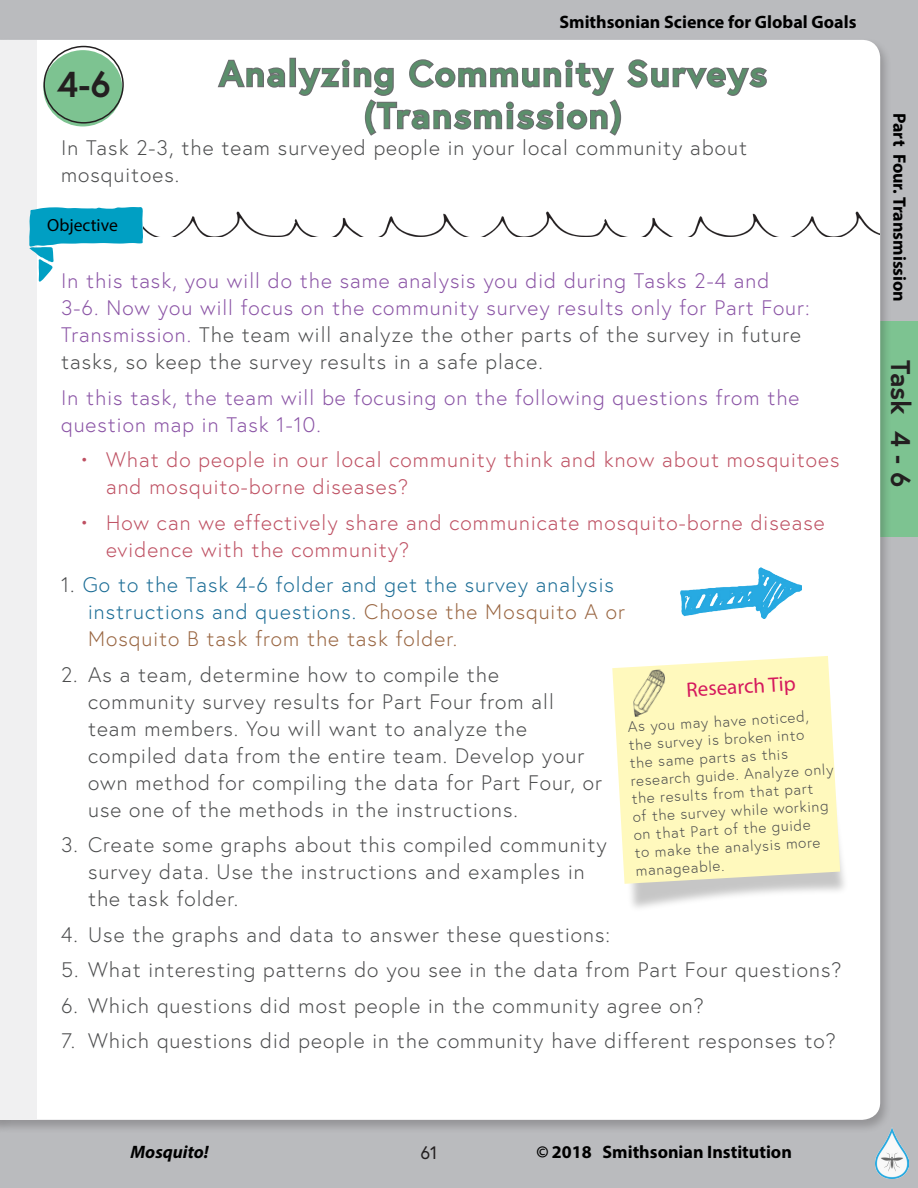
<style>
.page{position:relative;width:918px;height:1188px;background:#babbbe}
.page>*{position:absolute;margin:0;border:0;box-sizing:border-box;transform-origin:0 0}
.t1{font:700 36px/42px "Europa";letter-spacing:.05em;color:#5b8e6b;text-align:center}
.t2{font:700 36px "Europa";color:#231f20}
.t3{font:700 27px "Europa";color:#231f20}
.t4{font:300 21px/27px "Europa";letter-spacing:.05em;color:#4b4c4d}
.t5{font:300 21px/27px "Europa";letter-spacing:.05em;color:#8a53a5}
.t6{font:300 21px/27px "Europa";letter-spacing:.05em;color:#be5062}
.t7{font:300 21px/27px "Europa";letter-spacing:.05em;color:#1a6c95}
.t8{font:21px "Myriad Pro Regular 2";color:#d5195d}
.t9{font:700 18px "Myriad Pro";color:#000}
.t10{font:italic 700 18px "Myriad Pro";color:#000}
.t11{font:18px "Europa";color:#231f20}
.t12{font:17.7px "Myriad Pro Regular 2";color:#000}
.t13{font:300 15px/18px "Europa";color:#4b4c4d}
.s1{color:#4b4c4d}
.s2{color:#996642}
.s3{font-style:italic}
</style>
<div class="page">
<div style="left:871px;top:321px;width:47px;height:216px;background:#7dc391"></div>
<div style="left:0;top:37px;width:892px;height:1097px;background:#231f20;opacity:.25"></div>
<div style="left:36px;top:40px;width:844px;height:1080px;background:#fff"></div>
<div style="left:0;top:40px;width:36px;height:1080px;background:#f0f0f1"></div>
<img style="left:875px;top:1127px;width:34px;height:52px">
<svg style="left:216px;top:59px;width:70px;height:30px;background:#cdcdce"></svg>
<div style="left:289px;top:58px;width:7px;height:29px;border:2px solid #6c6d70"></div>
<svg style="left:296px;top:58px;width:472px;height:80px;background:#e3e3e3"></svg>
<div style="left:43px;top:50px;width:79px;height:76px;background:#7dc391;border-radius:50%"></div>
<div style="left:43px;top:46px;width:81px;height:78px;border:2px solid #231f20;border-radius:50%"></div>
<svg style="left:29px;top:207px;width:114px;height:75px;background:#79ccdf"></svg>
<img style="left:612px;top:727px;width:241px;height:189px">
<svg style="left:612px;top:656px;width:228px;height:228px;background:#fdf8c2"></svg>
<img style="left:143px;top:202px;width:737px;height:35px">
<img style="left:681px;top:568px;width:120px;height:51px">
<img style="left:626px;top:669px;width:48px;height:48px">
<p class="t9" style="left:559px;top:11px;width:299px">Smithsonian Science for Global Goals</p>
<h2 class="t2" style="left:57px;top:59px;width:55px">4-6</h2>
<h2 class="t1" style="left:219px;top:51px;width:549px">Analyzing Community Surveys (Transmission)</h2>
<p class="t4" style="left:61px;top:134px;width:687px">In Task 2-3, the team surveyed people in your local community about mosquitoes.</p>
<h3 class="t12" style="left:47px;top:214px;width:72px">Objective</h3>
<p class="t5" style="left:61px;top:267px;width:750px">In this task, you will do the same analysis you did during Tasks 2-4 and 3-6. Now you will focus on the community survey results only for Part Four:<br>Transmission. <span class="s1">The team will analyze the other parts of the survey in future tasks, so keep the survey results in a safe place.</span></p>
<p class="t5" style="left:61px;top:384px;width:740px">In this task, the team will be focusing on the following questions from the question map in Task 1-10.</p>
<p class="t6" style="left:106px;top:446px;width:735px;text-indent:-27px">• What do people in our local community think and know about mosquitoes and mosquito-borne diseases?</p>
<p class="t6" style="left:106px;top:509px;width:720px;text-indent:-27px">• How can we effectively share and communicate mosquito-borne disease evidence with the community?</p>
<p class="t7" style="left:88px;top:571px;width:538px;text-indent:-27px"><span class="s1">1.</span> Go to the Task 4-6 folder and get the survey analysis instructions and questions. <span class="s2">Choose the Mosquito A or<br>Mosquito B task from the task folder.</span></p>
<p class="t4" style="left:88px;top:661px;width:515px;text-indent:-27px">2. As a team, determine how to compile the community survey results for Part Four from all team members. You will want to analyze the compiled data from the entire team. Develop your own method for compiling the data for Part Four, or use one of the methods in the instructions.</p>
<p class="t8" style="left:686px;top:676px;width:111px;rotate:-3deg">Research Tip</p>
<p class="t13" style="left:627px;top:717px;width:205px;rotate:-3deg">As you may have noticed, the survey is broken into<br>the same parts as this research guide. Analyze only the results from that part<br>of the survey while working on that Part of the guide<br>to make the analysis more manageable.</p>
<p class="t4" style="left:88px;top:831px;width:520px;text-indent:-27px">3. Create some graphs about this compiled community survey data. Use the instructions and examples in the task folder.</p>
<p class="t4" style="left:61px;top:921px;width:551px">4. Use the graphs and data to answer these questions:</p>
<p class="t4" style="left:61px;top:956px;width:782px">5. What interesting patterns do you see in the data from Part Four questions?</p>
<p class="t4" style="left:61px;top:992px;width:644px">6. Which questions did most people in the community agree on?</p>
<p class="t4" style="left:61px;top:1027px;width:776px">7. Which questions did people in the community have different responses to?</p>
<p class="t9" style="left:911px;top:113px;width:191px;rotate:90deg">Part Four. Transmission</p>
<p class="t3" style="left:919px;top:360px;width:128px;rotate:90deg">Task 4 - 6</p>
<p class="t10" style="left:130px;top:1140px;width:80px">Mosquito!</p>
<p class="t9" style="left:536px;top:1140px;width:257px"><span class="s3">©</span> 2018 Smithsonian Institution</p>
<p class="t11" style="left:421px;top:1141px;width:19px">61</p>
</div>
